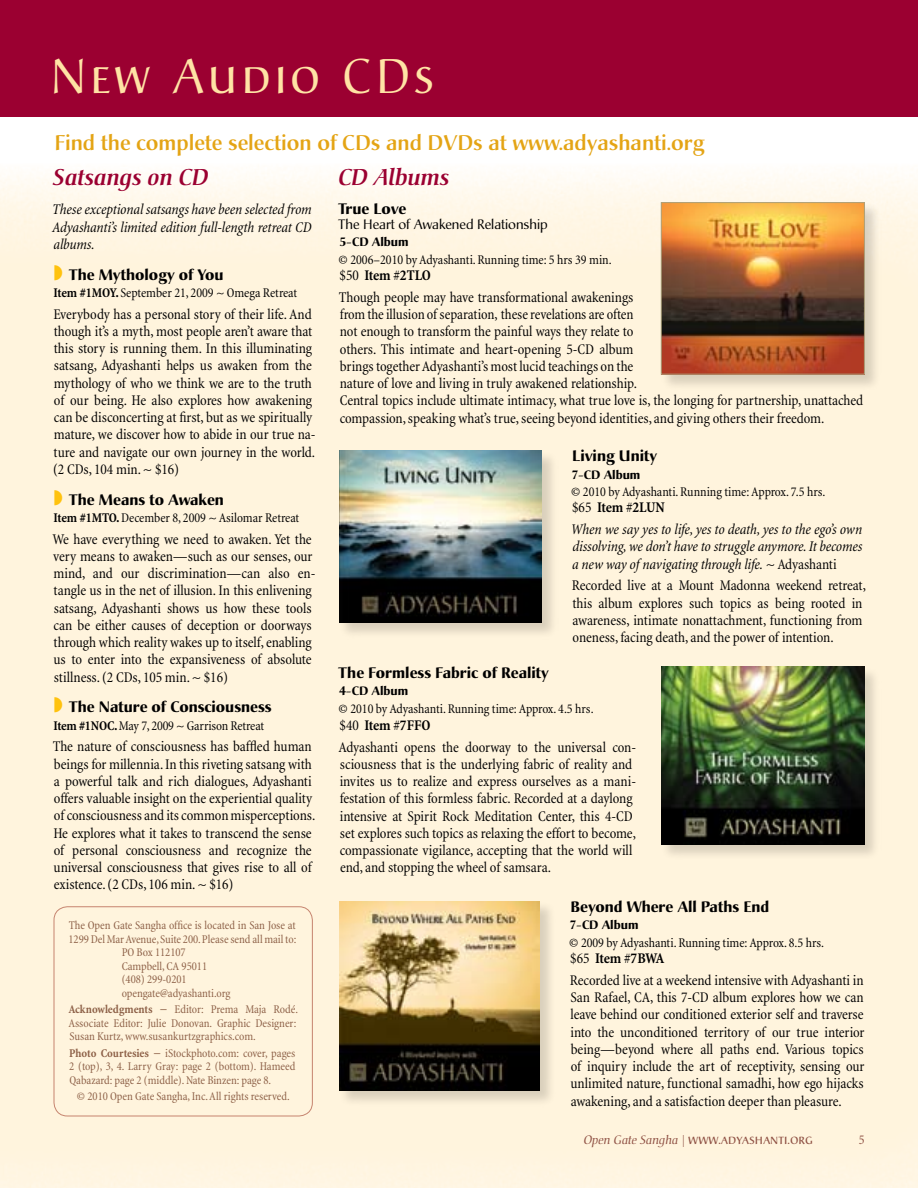
<style>
.page{position:relative;width:918px;height:1188px;background:#fff}
.page>*{position:absolute;margin:0;border:0;box-sizing:border-box;transform-origin:0 0}
.t1{font:48px "Christiana Regular SC";letter-spacing:.09em;color:#ffe3a5}
.t2{font:italic 500 22.5px "Christiana";color:#9b0031}
.t3{font:500 21px "Christiana";color:#e4a414}
.t4{font:condensed 15px/17.2px "Minion";letter-spacing:-.005em;color:#000}
.t5{font:italic condensed 15px/17.2px "Minion";letter-spacing:-.01em;color:#000}
.t6{font:700 15px "Christiana";color:#000}
.t7{font:condensed 13.5px "Minion";letter-spacing:-.005em;color:#000}
.t8{font:13.5px "Christiana Regular SC";color:#8e5043}
.t9{font:13.5px "Christiana";color:#000}
.t10{font:condensed 12px/13.5px "Minion";letter-spacing:-.005em;color:#8c5f46}
.t11{font:700 12px "Christiana";color:#000}
.s1{font-weight:700}
.s2{font-style:normal}
.s3{font-weight:700;font-style:normal}
.s4{font-family:"Christiana";font-style:italic;font-size:12px}
.s5{font-size:12px}
</style>
<div class="page">
<div style="left:0;top:0;width:918px;height:117px;background:#9b0031"></div>
<div style="left:0;top:164px;width:918px;height:1024px;background:#fff4dd"></div>
<div style="left:660px;top:201px;width:222px;height:190px;background:#000;opacity:.15"></div>
<img style="left:663px;top:204px;width:200px;height:168px">
<div style="left:661px;top:202px;width:204px;height:172px;border:1px solid #aca27d"></div>
<div style="left:338px;top:449px;width:220px;height:190px;background:#000;opacity:.15"></div>
<img style="left:339px;top:451px;width:203px;height:171px">
<div style="left:660px;top:664px;width:222px;height:198px;background:#000;opacity:.15"></div>
<img style="left:661px;top:667px;width:203px;height:177px">
<div style="left:338px;top:900px;width:219px;height:207px;background:#000;opacity:.15"></div>
<img style="left:339px;top:902px;width:201px;height:188px">
<div style="left:54px;top:907px;width:259px;height:209px;border:1px solid #c6846f;border-radius:14px"></div>
<h1 class="t1" style="left:51px;top:46px;width:384px">New Audio CDs</h1>
<h3 class="t3" style="left:55px;top:129px;width:652px">Find the complete selection of CDs and DVDs at www.adyashanti.org</h3>
<h2 class="t2" style="left:53px;top:164px;width:157px">Satsangs on CD</h2>
<p class="t5" style="left:52px;top:201px;width:261px;text-align:justify">These exceptional satsangs have been selected from Adyashanti’s limited edition full-length retreat CD albums.</p>
<p class="t6" style="left:69px;top:265px;width:156px">The Mythology of You</p>
<p class="t7" style="left:54px;top:286px;width:245px"><span class="s1">Item #1MOY.</span> September 2 1, 2009 ~ Omega Retreat</p>
<p class="t4" style="left:53px;top:306px;width:264px">Everybody has a personal story of their life.And though it’s a myth, most people aren’t aware that this story is running them. In this illuminating satsang, Adyashanti helps us awaken from the mythology of who we think we are to the truth of our being. He also explores how awakening can be disconcerting at first, but as we spiritually mature, we discover how to abide in our true na&shy;ture and navigate our own journey in the world. (2 CDs, 104 min.~ $16)</p>
<p class="t6" style="left:69px;top:490px;width:157px">The Means to Awaken</p>
<p class="t7" style="left:54px;top:511px;width:247px"><span class="s1">Item #1MTO.</span> December 8, 2009 ~Asilomar Retreat</p>
<p class="t4" style="left:53px;top:531px;width:264px">We have everything we need to awaken. Yet the very means to awaken—such as our senses, our mind, and our discrimination—can also en&shy;tangle us in the net of illusion. In this enlivening satsang, Adyashanti shows us how these tools can be either causes of deception or doorways through which reality wakes up to itself,enabling us to enter into the expansiveness of absolute stillness.(2 CDs, 105 min.~ $16)</p>
<p class="t6" style="left:69px;top:698px;width:205px">The Nature of Consciousness</p>
<p class="t7" style="left:54px;top:718px;width:212px"><span class="s1">Item #1NOC.</span> May 7, 2009 ~ Garrison Retreat</p>
<p class="t4" style="left:53px;top:738px;width:264px">The nature of consciousness has baffled human beings for millennia.In this riveting satsang with a powerful talk and rich dialogues, Adyashanti offers valuable insight on the experiential quality of consciousness and itscommonmisperceptions.<br>He explores what it takes to transcend the sense of personal consciousness and recognize the universal consciousness that gives rise to all of existence.(2 CDs, 106 min.~ $16)</p>
<p class="t10" style="left:69px;top:919px;width:228px">The Open Gate Sangha office is located in San Jose at</p>
<p class="t10" style="left:68px;top:933px;width:229px">1299DelMarAvenue,Suite 200.Pleasesend allmail to:</p>
<p class="t10" style="left:122px;top:946px;width:66px">PO Box 112107</p>
<p class="t10" style="left:122px;top:960px;width:87px">Campbell, CA 95011</p>
<p class="t10" style="left:122px;top:973px;width:67px">(408) 299-0201</p>
<p class="t10" style="left:122px;top:987px;width:110px">opengate@adyashanti.org</p>
<p class="t10" style="left:68px;top:1003px;width:231px"><span class="s1">Acknowledgments −</span> Editor: Prema Maja Rodé.<br>Associate Editor: Julie Donovan. Graphic Designer:<br>Susan Kurtz,www.susankurtzgraphics.com.</p>
<p class="t10" style="left:69px;top:1047px;width:228px;text-align:justify"><span class="s1">Photo Courtesies −</span> iStockphoto.com: cover, pages 2 (top), 3, 4. Larry Gray: page 2 (bottom). Hameed Qabazard: page 2 (middle).Nate Binzen: page 8.</p>
<p class="t10" style="left:77px;top:1090px;width:214px">© 2010 Open Gate Sangha,Inc.All rights reserved.</p>
<h2 class="t2" style="left:339px;top:163px;width:113px">CD Albums</h2>
<p class="t6" style="left:338px;top:199px;width:70px">True Love</p>
<p class="t9" style="left:338px;top:216px;width:211px">The Heart of Awakened Relationship</p>
<p class="t11" style="left:340px;top:234px;width:70px">5-CD Album</p>
<p class="t7" style="left:339px;top:252px;width:275px">© 2006–2010 by Adyashanti.Running time: 5 hrs 39 min.</p>
<p class="t4" style="left:339px;top:265px;width:296px;line-height:21.8px">$50 <span class="s1">Item</span> #<span class="s1">2TLO<br></span>Though people may have transformational awakenings</p>
<p class="t4" style="left:340px;top:306px;width:525px">from theillusion of separation, theserevelations are often<br>not enough to transform the painful ways they relate to<br>others. This intimate and heart-opening 5-CD album<br>brings togetherAdyashanti’s most lucid teachings on the<br>nature of love and living in truly awakened relationship.<br>Central topics include ultimate intimacy, what true love is, the longing for partnership, unattached compassion,speaking what’s true,seeing beyond identities, and giving others their freedom.</p>
<p class="t6" style="left:572px;top:447px;width:86px">Living Unity</p>
<p class="t11" style="left:571px;top:467px;width:70px">7-CD Album</p>
<p class="t7" style="left:571px;top:485px;width:256px">© 2010 by Adyashanti.Running time:Approx. 7.5 hrs.</p>
<p class="t5" style="left:571px;top:497px;width:293px;line-height:21.8px"><span class="s2">$65</span> <span class="s3">Item</span> <span class="s2">#</span><span class="s3">2LUN<br></span>When we say yes to life, yes to death, yes to the ego’s own</p>
<p class="t5" style="left:572px;top:538px;width:292px">dissolving, we don’t have to struggle anymore. It becomes a new way of navigating through life. <span class="s2">~ Adyashanti</span></p>
<p class="t4" style="left:572px;top:577px;width:296px">Recorded live at a Mount Madonna weekend retreat, this album explores such topics as being rooted in awareness, intimate nonattachment, functioning from oneness,facing death, and the power of intention.</p>
<p class="t6" style="left:338px;top:663px;width:212px">The Formless Fabric of Reality</p>
<p class="t11" style="left:339px;top:684px;width:71px">4-CD Album</p>
<p class="t7" style="left:339px;top:701px;width:257px">© 2010 by Adyashanti.Running time:Approx. 4.5 hrs.</p>
<p class="t4" style="left:338px;top:715px;width:299px;line-height:21.8px">$40 <span class="s1">Item</span> #<span class="s1">7FFO<br></span>Adyashanti opens the doorway to the universal con-</p>
<p class="t4" style="left:340px;top:756px;width:298px">sciousness that is the underlying fabric of reality and invites us to realize and express ourselves as a mani&shy;festation of this formless fabric. Recorded at a daylong intensive at Spirit Rock Meditation Center, this 4-CD set explores such topics as relaxing the effort to become, compassionate vigilance, accepting that the world will end, and stopping the wheel of samsara.</p>
<p class="t6" style="left:570px;top:897px;width:200px">Beyond Where All Paths End</p>
<p class="t11" style="left:570px;top:918px;width:70px">7-CD Album</p>
<p class="t7" style="left:569px;top:935px;width:257px">© 2009 by Adyashanti.Running time:Approx. 8.5 hrs.</p>
<p class="t4" style="left:570px;top:948px;width:295px;line-height:21.8px">$65 <span class="s1">Item</span> #<span class="s1">7BWA<br></span>Recorded live at a weekend intensive with Adyashanti in</p>
<p class="t4" style="left:570px;top:989px;width:296px;text-align:justify">San Rafael, CA, this 7-CD album explores how we can leave behind our conditioned exterior self and traverse into the unconditioned territory of our true interior being—beyond where all paths end. Various topics of inquiry include the art of receptivity, sensing our unlimited nature, functional samadhi, how ego hijacks awakening, and a satisfaction deeper than pleasure.</p>
<p class="t8" style="left:584px;top:1131px;width:230px"><span class="s4">Open Gate Sangha</span> <span class="s5">|</span> www.adyashanti.org</p>
</div>
